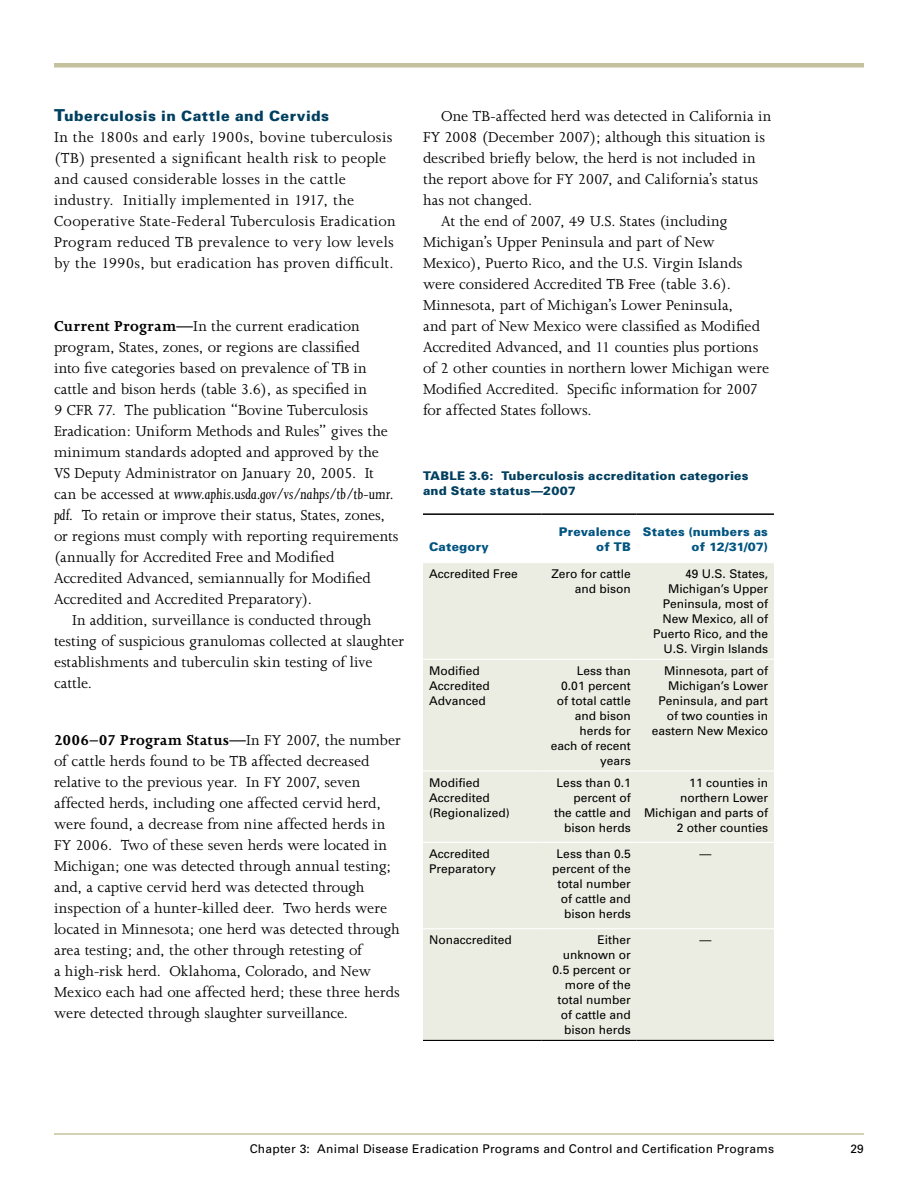
<style>
.page{position:relative;width:918px;height:1188px;background:#fff}
.page>*{position:absolute;margin:0;border:0;box-sizing:border-box;transform-origin:0 0}
.t1{font:16.5px/21px "Joanna";letter-spacing:.005em;color:#000}
.t2{font:italic 16.5px "Joanna";color:#000}
.t3{font:900 14.25px "Univers";letter-spacing:.035em;color:#003f5f}
.t4{font:12px/15px "Univers";color:#000;text-align:right}
.t5{font:12px "Univers";letter-spacing:.02em;color:#000}
.t6{font:900 12px/15px "Univers";letter-spacing:.02em;color:#003f5f}
.t7{font:900 12px/15px "Univers";letter-spacing:.02em;color:#005480;text-align:right}
.s1{font-size:16.5px}
.s2{font-weight:700}
.s3{font-style:normal}
.s4{font-style:italic}
</style>
<div class="page">
<div style="left:423px;top:563px;width:351px;height:477px;background:#ecede2"></div>
<hr style="left:423px;top:770px;width:119px;height:2px;background:#fff">
<hr style="left:542px;top:770px;width:95px;height:2px;background:#fff">
<hr style="left:637px;top:770px;width:137px;height:2px;background:#fff">
<hr style="left:423px;top:842px;width:119px;height:1px;background:#fff">
<hr style="left:542px;top:842px;width:95px;height:1px;background:#fff">
<hr style="left:637px;top:842px;width:137px;height:1px;background:#fff">
<hr style="left:423px;top:928px;width:119px;height:1px;background:#fff">
<hr style="left:542px;top:928px;width:95px;height:1px;background:#fff">
<hr style="left:637px;top:928px;width:137px;height:1px;background:#fff">
<hr style="left:423px;top:513px;width:119px;height:2px;background:#000">
<hr style="left:542px;top:513px;width:95px;height:2px;background:#000">
<hr style="left:637px;top:513px;width:137px;height:2px;background:#000">
<hr style="left:423px;top:659px;width:119px;height:1px;background:#fff">
<hr style="left:542px;top:659px;width:95px;height:1px;background:#fff">
<hr style="left:637px;top:659px;width:137px;height:1px;background:#fff">
<hr style="left:423px;top:1040px;width:119px;height:1px;background:#000">
<hr style="left:542px;top:1040px;width:95px;height:1px;background:#000">
<hr style="left:637px;top:1040px;width:137px;height:1px;background:#000">
<div style="left:54px;top:63px;width:810px;height:5px;background:#c5c19d"></div>
<hr style="left:54px;top:1133px;width:810px;height:2px;background:#c5c19d">
<p class="t3" style="left:54px;top:107px;width:277px"><span class="s1">T</span>uberculosis in Cattle and Cervids</p>
<p class="t1" style="left:54px;top:127px;width:343px">In the 1800s and early 1900s, bovine tuberculosis (TB) presented a significant health risk to people and caused considerable losses in the cattle industry. Initially implemented in 1917, the Cooperative State-Federal Tuberculosis Eradication Program reduced TB prevalence to very low levels by the 1990s, but eradication has proven difficult.</p>
<p class="t1" style="left:54px;top:316px;width:307px"><span class="s2">Current Program—</span>In the current eradication</p>
<p class="t1" style="left:54px;top:337px;width:308px">program, States, zones, or regions are classified</p>
<p class="t1" style="left:54px;top:358px;width:314px">into five categories based on prevalence of TB in</p>
<p class="t1" style="left:54px;top:379px;width:315px">cattle and bison herds (table 3.6), as specified in</p>
<p class="t1" style="left:54px;top:400px;width:316px">9 CFR 77. The publication “Bovine Tuberculosis</p>
<p class="t1" style="left:54px;top:421px;width:336px">Eradication: Uniform Methods and Rules” gives the</p>
<p class="t1" style="left:54px;top:442px;width:326px">minimum standards adopted and approved by the</p>
<p class="t1" style="left:54px;top:463px;width:321px">VS Deputy Administrator on January 20, 2005. It</p>
<p class="t2" style="left:54px;top:485px;width:341px"><span class="s3">can be accessed at</span> www.aphis.usda.gov/vs/nahps/tb/tb-umr.</p>
<p class="t1" style="left:54px;top:505px;width:333px"><span class="s4">pdf.</span> To retain or improve their status, States, zones,</p>
<p class="t1" style="left:54px;top:526px;width:346px">or regions must comply with reporting requirements</p>
<p class="t1" style="left:54px;top:547px;width:282px">(annually for Accredited Free and Modified</p>
<p class="t1" style="left:54px;top:568px;width:318px">Accredited Advanced, semiannually for Modified</p>
<p class="t1" style="left:54px;top:589px;width:260px">Accredited and Accredited Preparatory).</p>
<p class="t1" style="left:72px;top:610px;width:301px">In addition, surveillance is conducted through</p>
<p class="t1" style="left:54px;top:631px;width:352px">testing of suspicious granulomas collected at slaughter</p>
<p class="t1" style="left:54px;top:652px;width:320px">establishments and tuberculin skin testing of live</p>
<p class="t1" style="left:54px;top:673px;width:40px">cattle.</p>
<p class="t1" style="left:54px;top:730px;width:348px"><span class="s2">2006–07 Program Status—</span>In FY 2007, the number of cattle herds found to be TB affected decreased relative to the previous year. In FY 2007, seven affected herds, including one affected cervid herd, were found, a decrease from nine affected herds in FY 2006. Two of these seven herds were located in Michigan; one was detected through annual testing; and, a captive cervid herd was detected through inspection of a hunter-killed deer. Two herds were located in Minnesota; one herd was detected through area testing; and, the other through retesting of<br>a high-risk herd. Oklahoma, Colorado, and New Mexico each had one affected herd; these three herds were detected through slaughter surveillance.</p>
<p class="t1" style="left:441px;top:105px;width:332px">One TB-affected herd was detected in California in</p>
<p class="t1" style="left:423px;top:126px;width:344px">FY 2008 (December 2007); although this situation is</p>
<p class="t1" style="left:423px;top:147px;width:334px">described briefly below, the herd is not included in</p>
<p class="t1" style="left:423px;top:168px;width:337px">the report above for FY 2007, and California’s status</p>
<p class="t1" style="left:423px;top:189px;width:111px">has not changed.</p>
<p class="t1" style="left:441px;top:210px;width:288px">At the end of 2007, 49 U.S. States (including</p>
<p class="t1" style="left:423px;top:231px;width:293px">Michigan’s Upper Peninsula and part of New</p>
<p class="t1" style="left:423px;top:252px;width:321px">Mexico), Puerto Rico, and the U.S. Virgin Islands</p>
<p class="t1" style="left:423px;top:273px;width:309px">were considered Accredited TB Free (table 3.6).</p>
<p class="t1" style="left:423px;top:294px;width:312px">Minnesota, part of Michigan’s Lower Peninsula,</p>
<p class="t1" style="left:423px;top:315px;width:339px">and part of New Mexico were classified as Modified</p>
<p class="t1" style="left:423px;top:336px;width:337px">Accredited Advanced, and 11 counties plus portions</p>
<p class="t1" style="left:423px;top:357px;width:348px">of 2 other counties in northern lower Michigan were</p>
<p class="t1" style="left:423px;top:378px;width:337px">Modified Accredited. Specific information for 2007</p>
<p class="t1" style="left:423px;top:399px;width:170px">for affected States follows.</p>
<p class="t6" style="left:423px;top:468px;width:327px">TABLE 3.6: Tuberculosis accreditation categories and State status—2007</p>
<p class="t7" style="left:429px;top:539px;width:61px">Category</p>
<p class="t7" style="left:559px;top:524px;width:73px">Prevalence of TB</p>
<p class="t7" style="left:643px;top:524px;width:127px">States (numbers as of 12/31/07)</p>
<p class="t4" style="left:429px;top:566px;width:90px">Accredited Free</p>
<p class="t4" style="left:551px;top:566px;width:81px">Zero for cattle and bison</p>
<p class="t4" style="left:653px;top:566px;width:116px">49 U.S. States,<br>Michigan’s Upper<br>Peninsula, most of<br>New Mexico, all of<br>Puerto Rico, and the<br>U.S. Virgin Islands</p>
<p class="t4" style="left:429px;top:663px;width:62px;text-align:left">Modified<br>Accredited<br>Advanced</p>
<p class="t4" style="left:551px;top:663px;width:82px">Less than<br>0.01 percent of total cattle and bison herds for each of recent years</p>
<p class="t4" style="left:652px;top:663px;width:118px">Minnesota, part of<br>Michigan’s Lower<br>Peninsula, and part of two counties in eastern New Mexico</p>
<p class="t4" style="left:429px;top:775px;width:82px;text-align:left">Modified<br>Accredited (Regionalized)</p>
<p class="t4" style="left:554px;top:775px;width:78px">Less than 0.1 percent of the cattle and bison herds</p>
<p class="t4" style="left:644px;top:775px;width:126px">11 counties in northern Lower<br>Michigan and parts of<br>2 other counties</p>
<p class="t4" style="left:429px;top:846px;width:68px;text-align:left">Accredited<br>Preparatory</p>
<p class="t4" style="left:552px;top:846px;width:80px">Less than 0.5 percent of the total number of cattle and bison herds</p>
<p class="t4" style="left:699px;top:846px;width:13px">—</p>
<p class="t4" style="left:429px;top:932px;width:84px">Nonaccredited</p>
<p class="t4" style="left:553px;top:932px;width:80px">Either unknown or<br>0.5 percent or more of the total number of cattle and bison herds</p>
<p class="t4" style="left:699px;top:932px;width:13px">—</p>
<p class="t5" style="left:250px;top:1141px;width:526px">Chapter 3: Animal Disease Eradication Programs and Control and Certification Programs</p>
<p class="t4" style="left:850px;top:1141px;width:15px">29</p>
</div>
